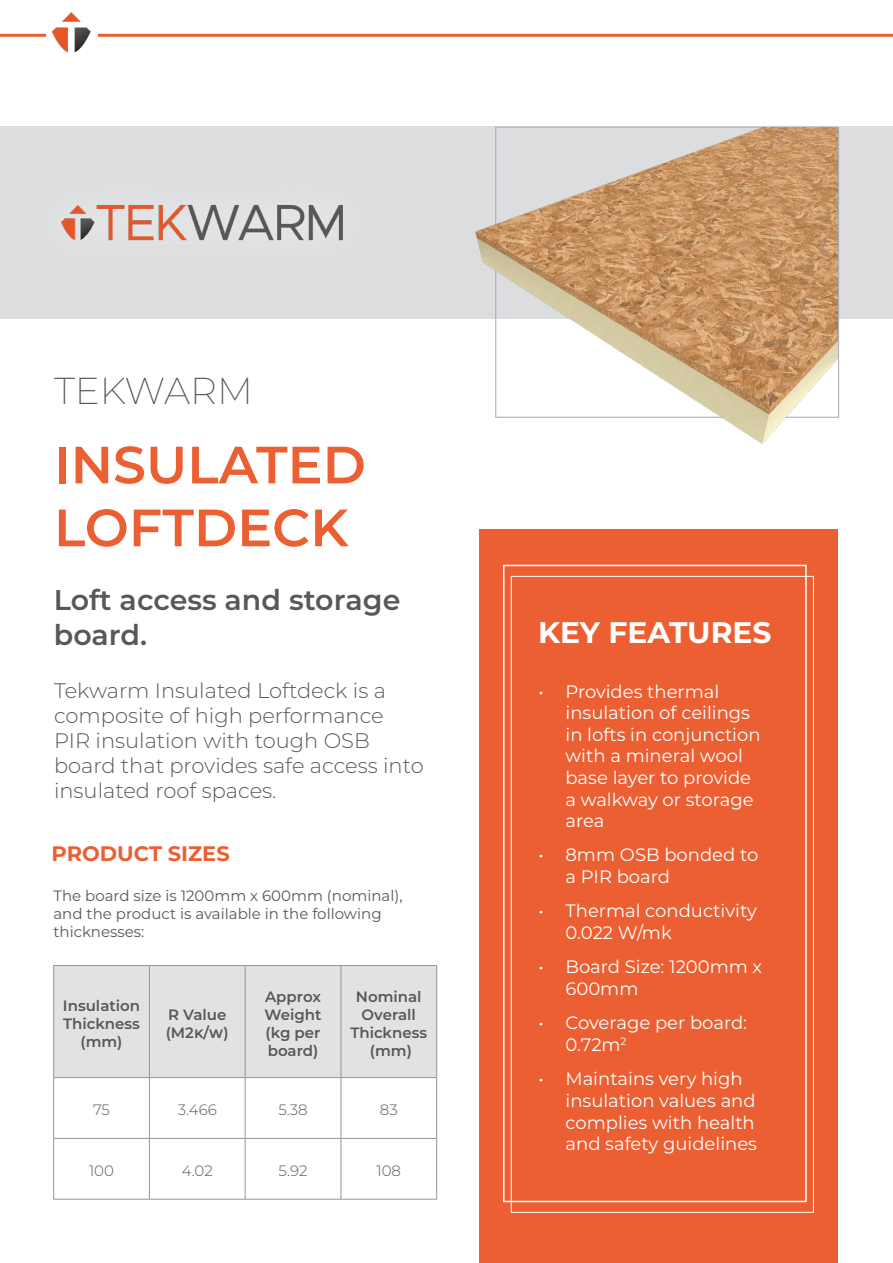
<style>
.page{position:relative;width:893px;height:1263px;background:#fff}
.page>*{position:absolute;margin:0;border:0;box-sizing:border-box;transform-origin:0 0}
.t1{font:600 52.35px/62.8px "Montserrat";color:#eb5f32}
.t2{font:200 37.5px "Montserrat";color:#57585a}
.t3{font:700 29.7px "Montserrat";color:#fff}
.t4{font:600 28.5px/34.2px "Montserrat";color:#57585a}
.t5{font:300 21px/25.2px "Montserrat";color:#57585a}
.t6{font:700 21px "Montserrat";color:#eb5f32}
.t7{font:18px/21.6px "Montserrat";color:#fff}
.t8{font:600 15px/18px "Montserrat";color:#57585a}
.t9{font:15px/18px "Montserrat";color:#57585a}
.t10{font:300 15px "Montserrat";color:#57585a}
</style>
<div class="page">
<div style="left:479px;top:528px;width:359px;height:735px;background:#eb5f32"></div>
<div style="left:0;top:127px;width:893px;height:192px;background:#dcdddf"></div>
<div style="left:503px;top:565px;width:304px;height:637px;border:2px solid #fff"></div>
<hr style="left:0;top:34px;width:893px;height:3px;background:#eb5f32">
<img style="left:47px;top:12px;width:51px;height:41px">
<div style="left:54px;top:966px;width:382px;height:111px;background:#e2e2e1"></div>
<hr style="left:53px;top:965px;width:96px;height:1px;background:#939598">
<hr style="left:53px;top:966px;width:1px;height:111px;background:#939598">
<hr style="left:149px;top:965px;width:96px;height:1px;background:#939598">
<hr style="left:149px;top:966px;width:1px;height:111px;background:#939598">
<hr style="left:245px;top:965px;width:96px;height:1px;background:#939598">
<hr style="left:245px;top:966px;width:1px;height:111px;background:#939598">
<hr style="left:341px;top:965px;width:96px;height:1px;background:#939598">
<hr style="left:341px;top:966px;width:1px;height:111px;background:#939598">
<hr style="left:436px;top:966px;width:1px;height:111px;background:#939598">
<hr style="left:53px;top:1077px;width:96px;height:1px;background:#939598">
<hr style="left:53px;top:1078px;width:1px;height:60px;background:#939598">
<hr style="left:149px;top:1077px;width:96px;height:1px;background:#939598">
<hr style="left:149px;top:1078px;width:1px;height:60px;background:#939598">
<hr style="left:245px;top:1077px;width:96px;height:1px;background:#939598">
<hr style="left:245px;top:1078px;width:1px;height:60px;background:#939598">
<hr style="left:341px;top:1077px;width:96px;height:1px;background:#939598">
<hr style="left:341px;top:1078px;width:1px;height:60px;background:#939598">
<hr style="left:436px;top:1078px;width:1px;height:60px;background:#939598">
<hr style="left:53px;top:1138px;width:96px;height:1px;background:#939598">
<hr style="left:53px;top:1138px;width:1px;height:61px;background:#939598">
<hr style="left:149px;top:1138px;width:96px;height:1px;background:#939598">
<hr style="left:149px;top:1138px;width:1px;height:61px;background:#939598">
<hr style="left:245px;top:1138px;width:96px;height:1px;background:#939598">
<hr style="left:245px;top:1138px;width:1px;height:61px;background:#939598">
<hr style="left:341px;top:1138px;width:96px;height:1px;background:#939598">
<hr style="left:341px;top:1138px;width:1px;height:61px;background:#939598">
<hr style="left:436px;top:1138px;width:1px;height:61px;background:#939598">
<hr style="left:53px;top:1199px;width:96px;height:1px;background:#939598">
<hr style="left:149px;top:1199px;width:96px;height:1px;background:#939598">
<hr style="left:245px;top:1199px;width:96px;height:1px;background:#939598">
<hr style="left:341px;top:1199px;width:96px;height:1px;background:#939598">
<img style="left:61px;top:205px;width:282px;height:36px">
<img style="left:475px;top:128px;width:363px;height:316px">
<p class="t2" style="left:54px;top:365px;width:200px">TEKWARM</p>
<p class="t1" style="left:54px;top:431px;width:313px">INSULATED<br>LOFTDECK</p>
<p class="t4" style="left:54px;top:582px;width:348px">Loft access and storage board.</p>
<p class="t3" style="left:538px;top:611px;width:235px">KEY FEATURES</p>
<p class="t5" style="left:54px;top:677px;width:371px">Tekwarm Insulated Loftdeck is a composite of high performance<br>PIR insulation with tough OSB board that provides safe access into insulated roof spaces.</p>
<p class="t7" style="left:565px;top:680px;width:197px;text-indent:-27px">• Provides thermal insulation of ceilings in lofts in conjunction with a mineral wool base layer to provide a walkway or storage area</p>
<p class="t7" style="left:565px;top:844px;width:194px;text-indent:-27px">• 8mm OSB bonded to a PIR board</p>
<p class="t7" style="left:565px;top:900px;width:193px;text-indent:-27px">• Thermal conductivity<br>0.022 W/mk</p>
<p class="t7" style="left:565px;top:955px;width:198px;text-indent:-27px">• Board Size: 1200mm x<br>600mm</p>
<p class="t7" style="left:565px;top:1011px;width:183px;text-indent:-27px">• Coverage per board:<br>0.72m<sup>2</sup></p>
<p class="t7" style="left:565px;top:1067px;width:193px;text-indent:-27px">• Maintains very high insulation values and complies with health and safety guidelines</p>
<p class="t6" style="left:52px;top:839px;width:180px">PRODUCT SIZES</p>
<p class="t9" style="left:53px;top:886px;width:351px">The board size is 1200mm x 600mm (nominal), and the product is available in the following thicknesses:</p>
<p class="t8" style="left:356px;top:987px;width:67px;text-align:center">Nominal<br>Overall</p>
<p class="t8" style="left:350px;top:1023px;width:78px">Thickness</p>
<p class="t8" style="left:370px;top:1041px;width:44px">(mm)</p>
<p class="t8" style="left:265px;top:987px;width:59px">Approx<br>Weight</p>
<p class="t8" style="left:266px;top:1023px;width:56px">(kg per board)</p>
<p class="t8" style="left:63px;top:996px;width:79px">Insulation<br>Thickness</p>
<p class="t8" style="left:81px;top:1032px;width:44px">(mm)</p>
<p class="t8" style="left:168px;top:1005px;width:60px">R Value</p>
<p class="t8" style="left:166px;top:1023px;width:65px">(M2k/w)</p>
<p class="t10" style="left:93px;top:1100px;width:18px">75</p>
<p class="t10" style="left:178px;top:1100px;width:40px">3.466</p>
<p class="t10" style="left:278px;top:1100px;width:31px">5.38</p>
<p class="t10" style="left:380px;top:1100px;width:19px">83</p>
<p class="t10" style="left:89px;top:1160px;width:27px">100</p>
<p class="t10" style="left:182px;top:1160px;width:33px">4.02</p>
<p class="t10" style="left:279px;top:1160px;width:30px">5.92</p>
<p class="t10" style="left:376px;top:1160px;width:26px">108</p>
</div>
